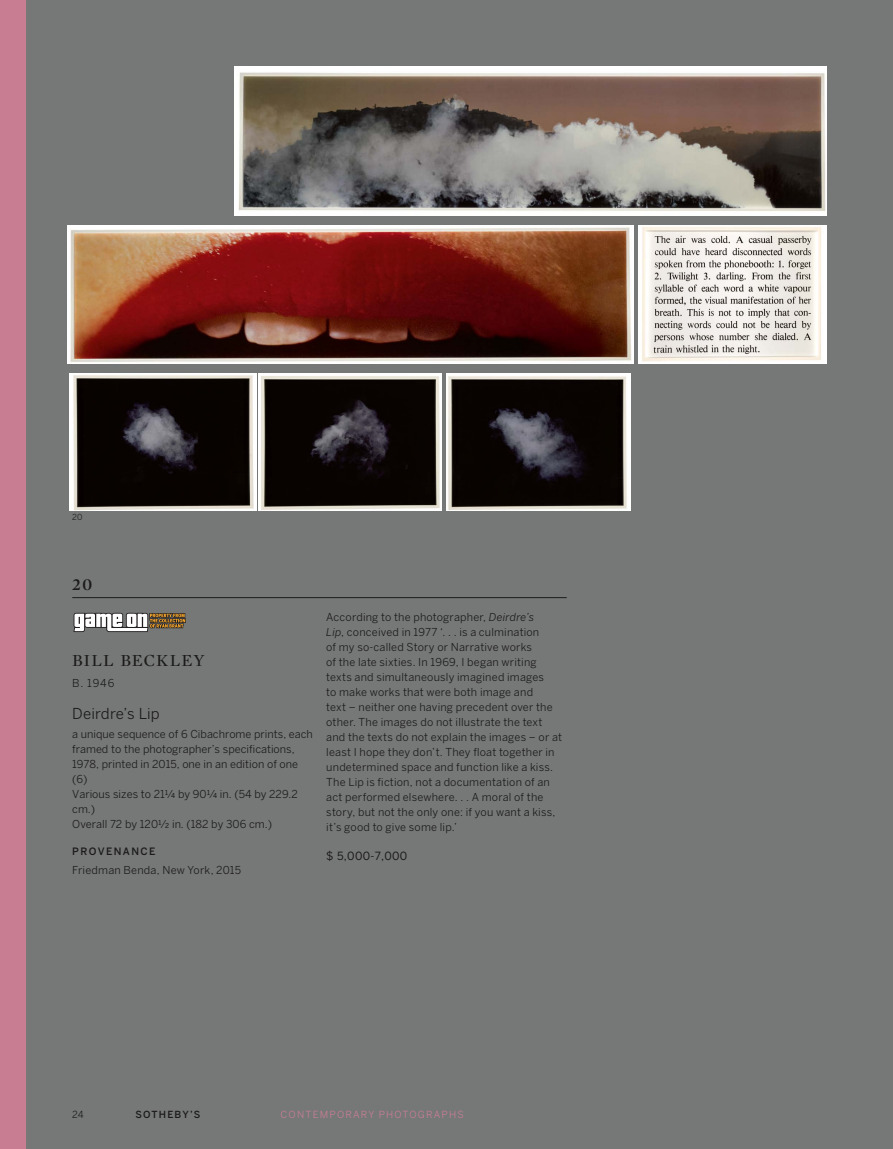
<style>
.page{position:relative;width:893px;height:1149px;background:#fff}
.page>*{position:absolute;margin:0;border:0;box-sizing:border-box;transform-origin:0 0}
.t1{font:17.25px "Mercury Display";letter-spacing:.065em;color:#1c1b1a}
.t2{font:600 17.25px "Mercury Display";color:#1c1b1a}
.t3{font:15px "Benton Sans";letter-spacing:.005em;color:#1c1b1a}
.t4{font:11.25px "Benton Sans";letter-spacing:.025em;color:#1c1b1a}
.t5{font:10.8px/15px "Benton Sans";letter-spacing:.015em;color:#1c1b1a}
.t6{font:500 10.2px "Benton Sans";letter-spacing:.14em;color:#1c1b1a}
.t7{font:9.75px "Benton Sans";letter-spacing:.125em;color:#c97d92}
.t8{font:500 9.75px "Benton Sans";letter-spacing:.12em;color:#1c1b1a}
.t9{font:9.75px "Benton Sans";color:#1c1b1a}
.t10{font:8.25px "Benton Sans";color:#1c1b1a}
.s1{font-style:italic}
</style>
<div class="page">
<div style="left:26px;top:0;width:867px;height:1148px;background:#767878"></div>
<hr style="left:72px;top:597px;width:495px;height:1px;background:#1c1b1a">
<img style="left:235px;top:67px;width:592px;height:148px">
<img style="left:67px;top:225px;width:567px;height:138px">
<img style="left:639px;top:225px;width:188px;height:138px">
<img style="left:69px;top:373px;width:187px;height:137px">
<img style="left:259px;top:373px;width:182px;height:137px">
<img style="left:446px;top:373px;width:184px;height:137px">
<svg style="left:73px;top:612px;width:113px;height:20px"></svg>
<div style="left:0;top:0;width:26px;height:1148px;background:#c97d92"></div>
<p class="t10" style="left:72px;top:512px;width:12px">20</p>
<p class="t2" style="left:72px;top:571px;width:21px">20</p>
<p class="t1" style="left:72px;top:648px;width:134px">BILL BECKLEY</p>
<p class="t5" style="left:72px;top:675px;width:44px">B. 1946</p>
<p class="t3" style="left:72px;top:704px;width:89px">Deirdre’s Lip</p>
<p class="t5" style="left:72px;top:726px;width:242px">a unique sequence of 6 Cibachrome prints, each framed to the photographer’s specifications,<br>1978, printed in 2015, one in an edition of one (6)<br>Various sizes to 21¼ by 90¼ in. (54 by 229.2 cm.)<br>Overall 72 by 120½ in. (182 by 306 cm.)</p>
<p class="t6" style="left:72px;top:845px;width:85px">PROVENANCE</p>
<p class="t5" style="left:72px;top:862px;width:170px">Friedman Benda, New York, 2015</p>
<p class="t5" style="left:326px;top:609px;width:237px">According to the photographer, <span class="s1">Deirdre’s<br>Lip</span>, conceived in 1977 ‘. . . is a culmination<br>of my so-called Story or Narrative works<br>of the late sixties. In 1969, I began writing texts and simultaneously imagined images<br>to make works that were both image and<br>text – neither one having precedent over the other. The images do not illustrate the text and the texts do not explain the images – or at least I hope they don’t. They float together in undetermined space and function like a kiss.<br>The Lip is fiction, not a documentation of an act performed elsewhere. . . A moral of the story, but not the only one: if you want a kiss, it’s good to give some lip.’</p>
<p class="t4" style="left:326px;top:848px;width:83px">$ 5,000-7,000</p>
<p class="t9" style="left:72px;top:1108px;width:13px">24</p>
<p class="t8" style="left:135px;top:1108px;width:66px">SOTHEBY’S</p>
<p class="t7" style="left:281px;top:1108px;width:185px">CONTEMPORARY PHOTOGRAPHS</p>
</div>
